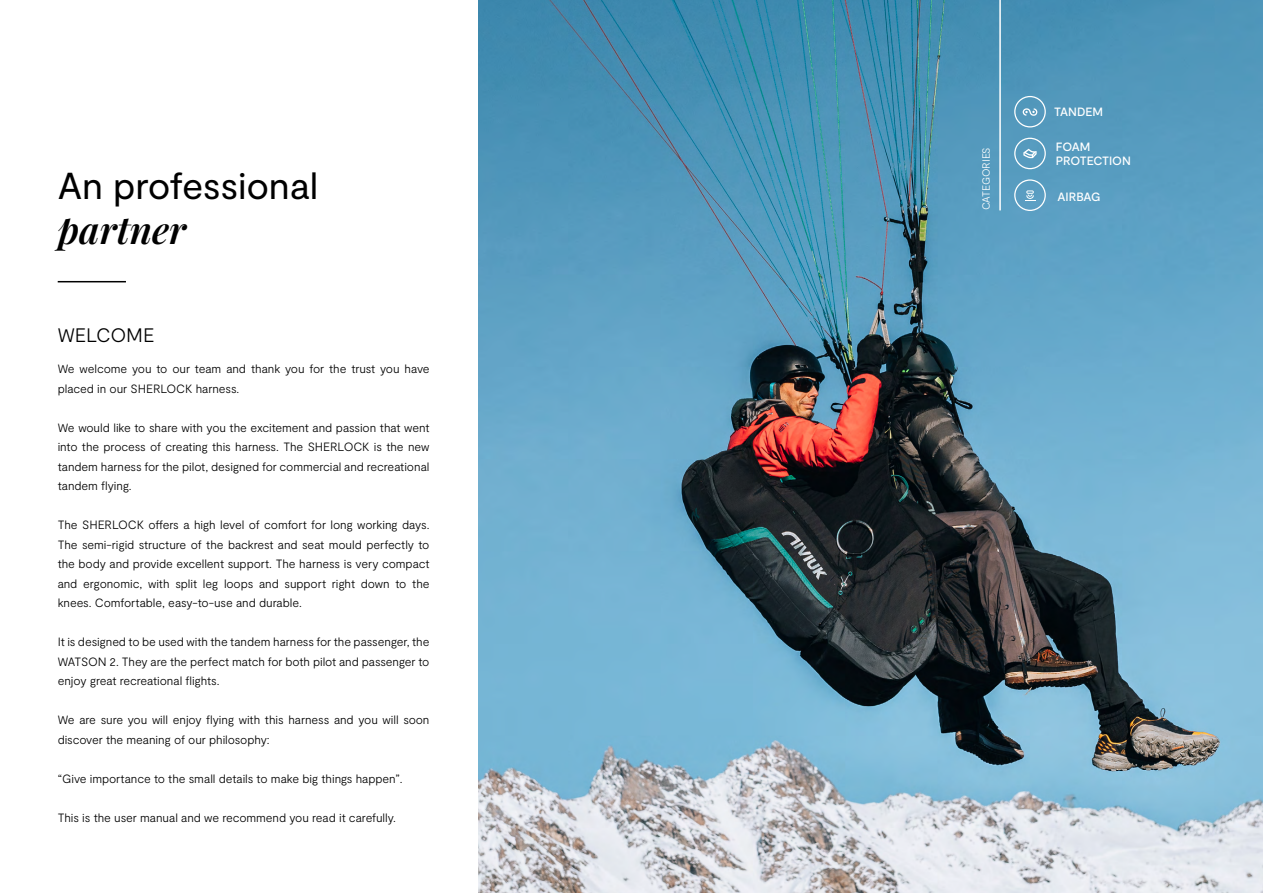
<style>
.page{position:relative;width:1263px;height:893px;background:#fff}
.page>*{position:absolute;margin:0;border:0;box-sizing:border-box;transform-origin:0 0}
.t1{font:37.5px "Moderat";letter-spacing:-.005em;color:#000}
.t2{font:italic 600 37.5px "Playfair Display";color:#000}
.t3{font:300 19.5px "Moderat";letter-spacing:-.005em;color:#000}
.t4{font:300 12px/19.5px "Moderat";letter-spacing:-.01em;color:#000;text-align:justify}
.t5{font:500 12px/14.4px "Moderat";letter-spacing:-.01em;color:#fff}
.t6{font:300 10.5px "Moderat";letter-spacing:-.015em;color:#fff}
</style>
<div class="page">
<img style="left:478px;top:0;width:785px;height:893px">
<div style="left:1014px;top:179px;width:32px;height:32px;border:1px solid #fff;border-radius:50%"></div>
<svg style="left:1024px;top:190px;width:11px;height:11px"></svg>
<div style="left:1014px;top:96px;width:32px;height:31px;border:1px solid #fff;border-radius:50%"></div>
<svg style="left:1023px;top:108px;width:14px;height:8px"></svg>
<div style="left:1014px;top:138px;width:32px;height:31px;border:1px solid #fff;border-radius:50%"></div>
<svg style="left:1023px;top:149px;width:14px;height:9px"></svg>
<hr style="left:999px;top:0;width:2px;height:210px;background:#fff">
<hr style="left:58px;top:281px;width:68px;height:1px;background:#000">
<h1 class="t1" style="left:58px;top:164px;width:262px">An professional</h1>
<h1 class="t2" style="left:58px;top:200px;width:130px">partner</h1>
<h2 class="t3" style="left:58px;top:324px;width:98px">WELCOME</h2>
<p class="t4" style="left:58px;top:359px;width:373px">We welcome you to our team and thank you for the trust you have placed in our SHERLOCK harness.</p>
<p class="t4" style="left:58px;top:418px;width:373px">We would like to share with you the excitement and passion that went into the process of creating this harness. The SHERLOCK is the new tandem harness for the pilot, designed for commercial and recreational tandem flying.</p>
<p class="t4" style="left:58px;top:515px;width:373px">The SHERLOCK offers a high level of comfort for long working days.<br>The semi-rigid structure of the backrest and seat mould perfectly to the body and provide excellent support. The harness is very compact and ergonomic, with split leg loops and support right down to the knees. Comfortable, easy-to-use and durable.</p>
<p class="t4" style="left:58px;top:632px;width:373px">It is designed to be used with the tandem harness for the passenger, the WATSON 2. They are the perfect match for both pilot and passenger to enjoy great recreational flights.</p>
<p class="t4" style="left:58px;top:710px;width:373px">We are sure you will enjoy flying with this harness and you will soon discover the meaning of our philosophy:</p>
<p class="t4" style="left:58px;top:769px;width:346px">“Give importance to the small details to make big things happen”.</p>
<p class="t4" style="left:58px;top:808px;width:340px">This is the user manual and we recommend you read it carefully.</p>
<p class="t6" style="left:980px;top:210px;width:65px;rotate:-90deg">CATEGORIES</p>
<p class="t5" style="left:1054px;top:105px;width:51px">TANDEM</p>
<p class="t5" style="left:1056px;top:140px;width:76px">FOAM<br>PROTECTION</p>
<p class="t5" style="left:1057px;top:190px;width:45px">AIRBAG</p>
</div>
